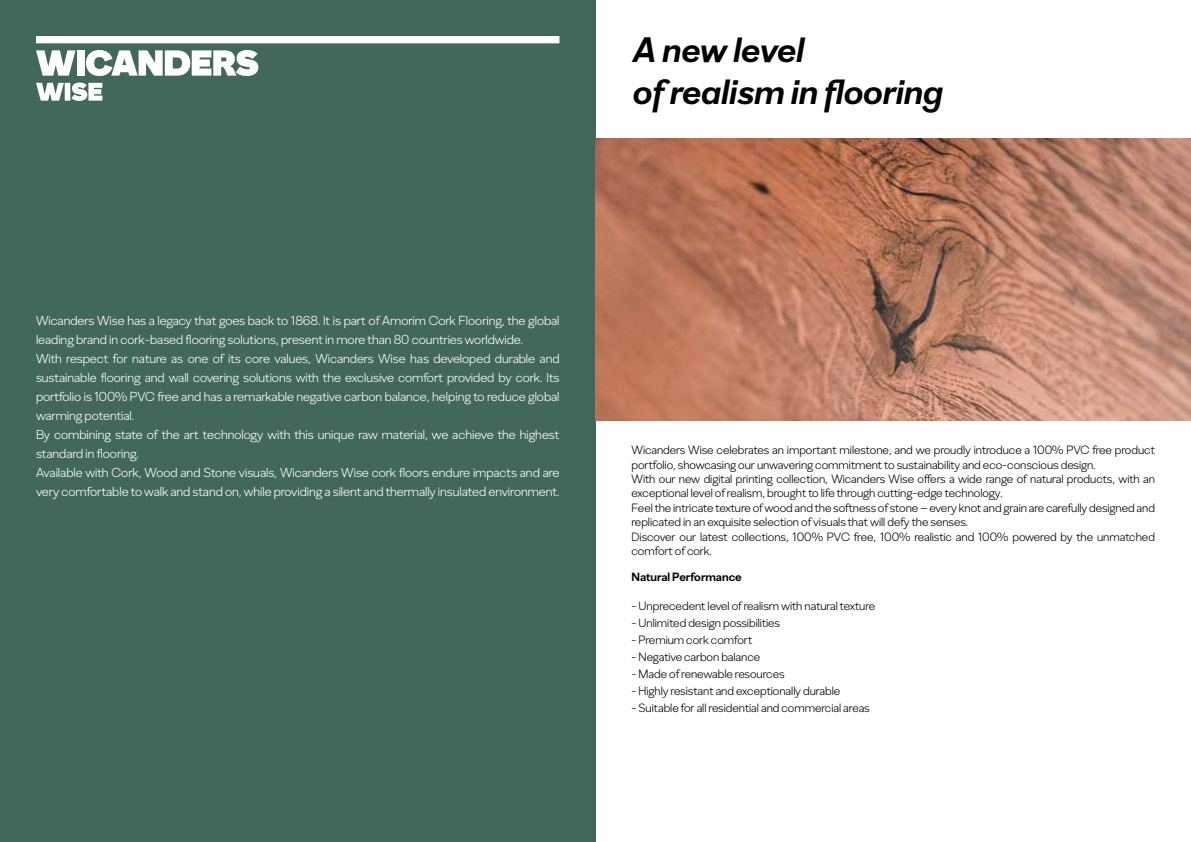
<style>
.page{position:relative;width:1191px;height:842px;background:#fff}
.page>*{position:absolute;margin:0;border:0;box-sizing:border-box;transform-origin:0 0}
.t1{font:italic 700 35px/42px "Amorim Sans";color:#000}
.t2{font:300 13px/19px "Amorim Sans";color:#fff}
.t3{font:300 12px/14.4px "Amorim Sans";color:#000}
.t4{font:700 12px "Amorim Sans";color:#000}
</style>
<div class="page">
<div style="left:0;top:0;width:595px;height:842px;background:#41685b"></div>
<div style="left:36px;top:36px;width:523px;height:7px;background:#fff"></div>
<svg style="left:36px;top:50px;width:39px;height:26px"></svg>
<div style="left:77px;top:50px;width:8px;height:26px;background:#fff"></div>
<svg style="left:86px;top:50px;width:172px;height:26px"></svg>
<svg style="left:36px;top:83px;width:28px;height:18px"></svg>
<div style="left:65px;top:83px;width:5px;height:18px;background:#fff"></div>
<svg style="left:71px;top:83px;width:31px;height:18px"></svg>
<img style="left:595px;top:139px;width:596px;height:282px">
<h1 class="t1" style="left:631px;top:28px;width:312px">A new level<br>of realism in flooring</h1>
<p class="t2" style="left:36px;top:311px;width:525px">Wicanders Wise has a legacy that goes back to 1868. It is part of Amorim Cork Flooring, the global leading brand in cork-based flooring solutions, present in more than 80 countries worldwide.<br>With respect for nature as one of its core values, Wicanders Wise has developed durable and sustainable flooring and wall covering solutions with the exclusive comfort provided by cork. Its portfolio is 100% PVC free and has a remarkable negative carbon balance, helping to reduce global warming potential.<br>By combining state of the art technology with this unique raw material, we achieve the highest standard in flooring.<br>Available with Cork, Wood and Stone visuals, Wicanders Wise cork floors endure impacts and are very comfortable to walk and stand on, while providing a silent and thermally insulated environment.</p>
<p class="t3" style="left:631px;top:442px;width:525px">Wicanders Wise celebrates an important milestone, and we proudly introduce a 100% PVC free product portfolio, showcasing our unwavering commitment to sustainability and eco-conscious design.<br>With our new digital printing collection, Wicanders Wise offers a wide range of natural products, with an exceptional level of realism, brought to life through cutting-edge technology.<br>Feel the intricate texture of wood and the softness of stone – every knot and grain are carefully designed and replicated in an exquisite selection of visuals that will defy the senses.<br>Discover our latest collections, 100% PVC free, 100% realistic and 100% powered by the unmatched comfort of cork.</p>
<p class="t4" style="left:631px;top:569px;width:112px">Natural Performance</p>
<p class="t3" style="left:631px;top:599px;width:245px">- Unprecedent level of realism with natural texture</p>
<p class="t3" style="left:631px;top:616px;width:150px">- Unlimited design possibilities</p>
<p class="t3" style="left:631px;top:633px;width:122px">- Premium cork comfort</p>
<p class="t3" style="left:631px;top:650px;width:130px">- Negative carbon balance</p>
<p class="t3" style="left:631px;top:667px;width:154px">- Made of renewable resources</p>
<p class="t3" style="left:631px;top:684px;width:210px">- Highly resistant and exceptionally durable</p>
<p class="t3" style="left:631px;top:701px;width:240px">- Suitable for all residential and commercial areas</p>
</div>
